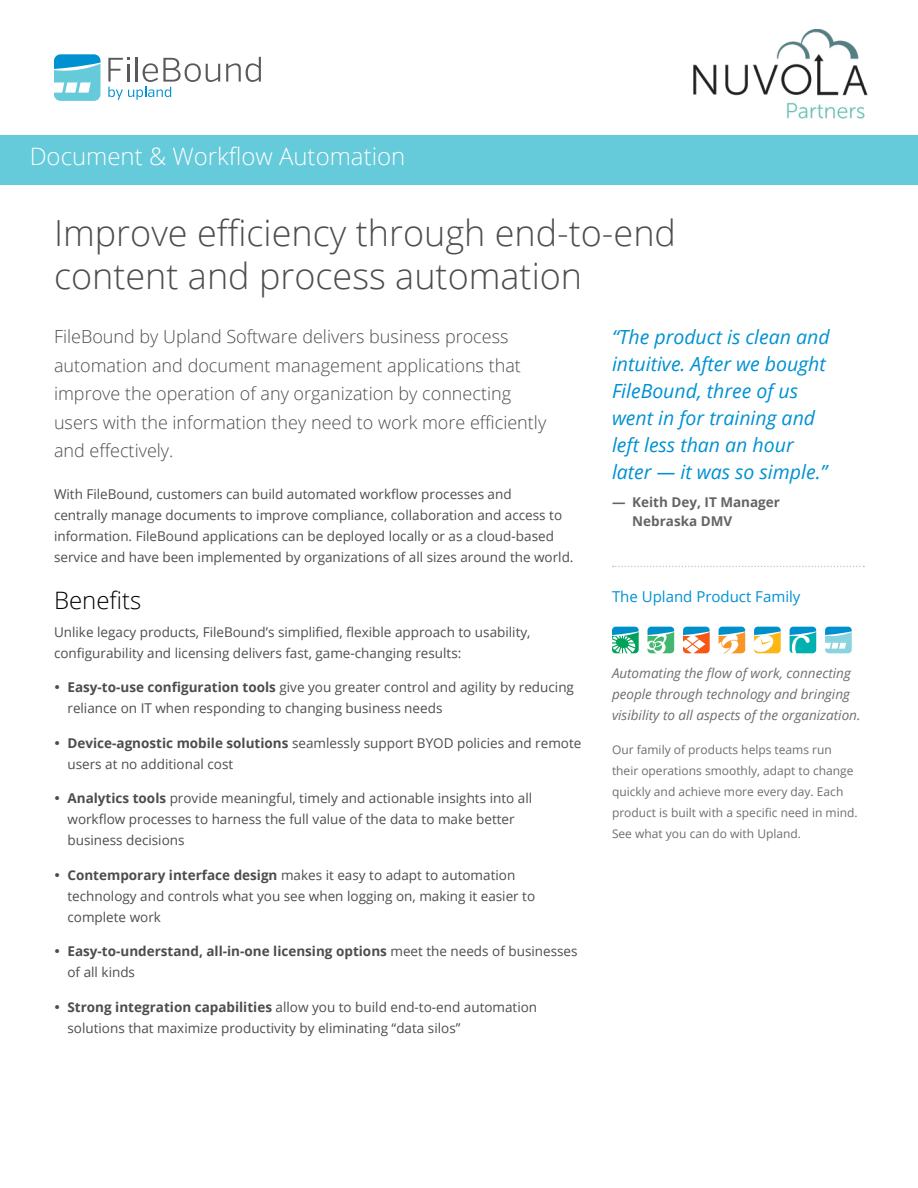
<style>
.page{position:relative;width:918px;height:1188px;background:#fff}
.page>*{position:absolute;margin:0;border:0;box-sizing:border-box;transform-origin:0 0}
.t1{font:300 36px/43.5px "Open Sans";color:#4d4d4f}
.t2{font:300 24px "Open Sans";color:#fff}
.t3{font:300 24px "Open Sans";color:#000}
.t4{font:italic 19.5px/27px "Open Sans";color:#0091d1}
.t5{font:300 18px/28.5px "Open Sans";color:#4d4d4f}
.t6{font:15px "Open Sans";color:#0091d1}
.t7{font:13.5px/21px "Open Sans";color:#4d4d4f}
.t8{font:italic 13.5px/21px "Open Sans";color:#6d6e71}
.t9{font:700 13.5px/21px "Open Sans";color:#4d4d4f}
.t10{font:700 13.5px/19.5px "Open Sans";color:#646464}
.t11{font:12px/21px "Open Sans";color:#6d6e71}
.s1{font-weight:700}
.s2{font-weight:400}
</style>
<div class="page">
<svg style="left:613px;top:566px;width:251px;height:1px"></svg>
<div style="left:0;top:135px;width:918px;height:49px;background:#65cada"></div>
<svg style="left:226px;top:57px;width:35px;height:25px"></svg>
<svg style="left:108px;top:57px;width:112px;height:43px"></svg>
<svg style="left:54px;top:54px;width:47px;height:47px"></svg>
<svg style="left:612px;top:627px;width:27px;height:26px"></svg>
<svg style="left:648px;top:627px;width:26px;height:26px"></svg>
<svg style="left:683px;top:627px;width:27px;height:26px"></svg>
<svg style="left:825px;top:627px;width:27px;height:26px"></svg>
<svg style="left:790px;top:627px;width:26px;height:26px"></svg>
<svg style="left:754px;top:627px;width:27px;height:26px"></svg>
<svg style="left:719px;top:627px;width:26px;height:26px"></svg>
<img style="left:693px;top:29px;width:174px;height:89px">
<h2 class="t2" style="left:30px;top:140px;width:377px">Document &amp; Workflow Automation</h2>
<h1 class="t1" style="left:54px;top:210px;width:624px">Improve efficiency through end-to-end content and process automation</h1>
<p class="t5" style="left:54px;top:322px;width:494px">FileBound by Upland Software delivers business process automation and document management applications that improve the operation of any organization by connecting users with the information they need to work more efficiently and effectively.</p>
<p class="t7" style="left:54px;top:483px;width:521px">With FileBound, customers can build automated workflow processes and<br>centrally manage documents to improve compliance, collaboration and access to information. FileBound applications can be deployed locally or as a cloud-based service and have been implemented by organizations of all sizes around the world.</p>
<h2 class="t3" style="left:54px;top:584px;width:89px">Benefits</h2>
<p class="t7" style="left:54px;top:621px;width:478px">Unlike legacy products, FileBound’s simplified, flexible approach to usability, configurability and licensing delivers fast, game-changing results:</p>
<p class="t7" style="left:68px;top:676px;width:508px;text-indent:-14px">• <span class="s1">Easy-to-use configuration tools</span> give you greater control and agility by reducing reliance on IT when responding to changing business needs</p>
<p class="t7" style="left:68px;top:732px;width:515px;text-indent:-14px">• <span class="s1">Device-agnostic mobile solutions</span> seamlessly support BYOD policies and remote users at no additional cost</p>
<p class="t7" style="left:67px;top:787px;width:466px;text-indent:-13px">• <span class="s1">Analytics tools</span> provide meaningful, timely and actionable insights into all workflow processes to harness the full value of the data to make better business decisions</p>
<p class="t7" style="left:68px;top:864px;width:469px;text-indent:-14px">• <span class="s1">Contemporary interface design</span> makes it easy to adapt to automation technology and controls what you see when logging on, making it easier to complete work</p>
<p class="t9" style="left:68px;top:940px;width:512px;text-indent:-14px">• Easy-to-understand, all-in-one licensing options <span class="s2">meet the needs of businesses of all kinds</span></p>
<p class="t7" style="left:68px;top:996px;width:471px;text-indent:-14px">• <span class="s1">Strong integration capabilities</span> allow you to build end-to-end automation solutions that maximize productivity by eliminating “data silos”</p>
<h3 class="t4" style="left:612px;top:323px;width:219px">“The product is clean and intuitive. After we bought<br>FileBound, three of us went in for training and left less than an hour later — it was so simple.”</h3>
<p class="t10" style="left:632px;top:492px;width:149px;text-indent:-20px">― Keith Dey, IT Manager<br>Nebraska DMV</p>
<p class="t6" style="left:612px;top:586px;width:190px">The Upland Product Family</p>
<p class="t8" style="left:612px;top:662px;width:250px">Automating the flow of work, connecting people through technology and bringing visibility to all aspects of the organization.</p>
<p class="t11" style="left:612px;top:739px;width:247px">Our family of products helps teams run their operations smoothly, adapt to change quickly and achieve more every day. Each product is built with a specific need in mind.<br>See what you can do with Upland.</p>
</div>
